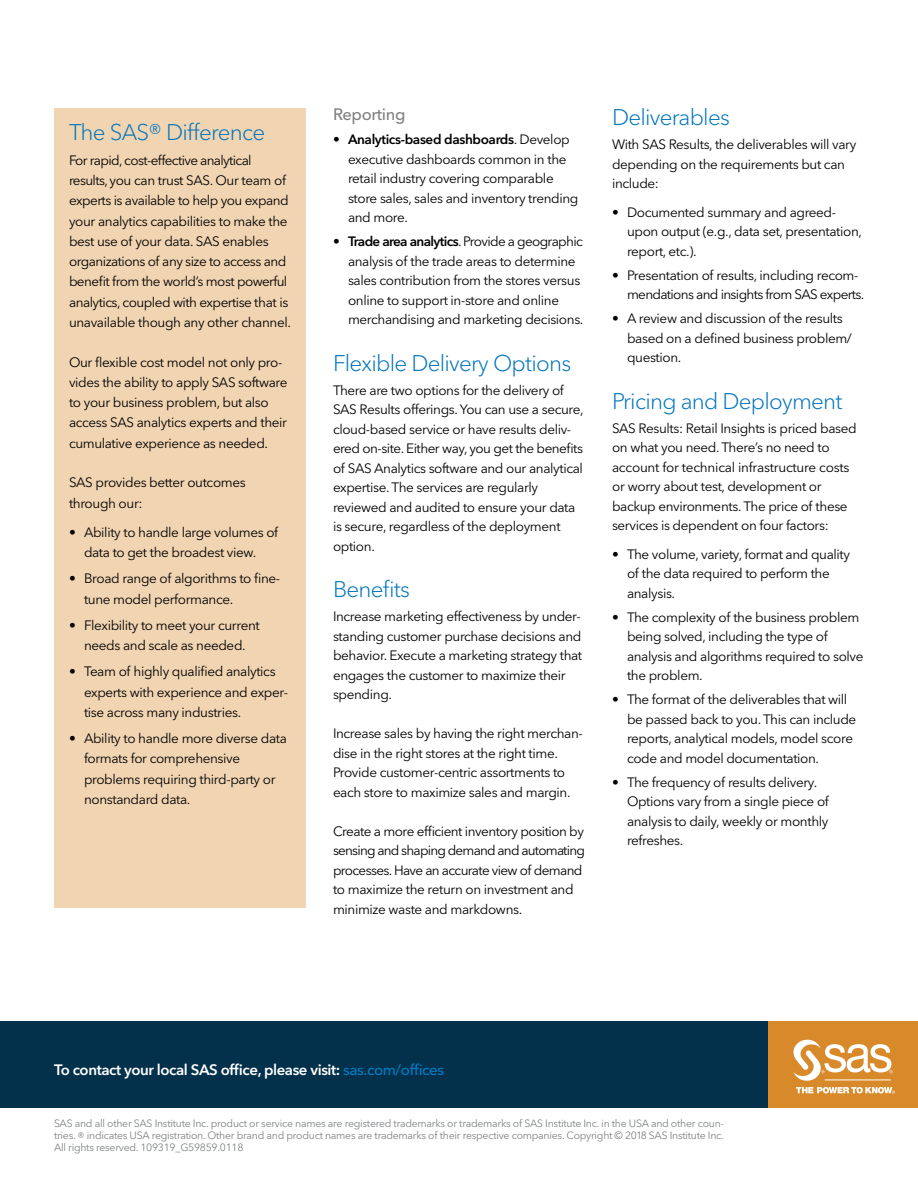
<style>
.page{position:relative;width:918px;height:1188px;background:#fff}
.page>*{position:absolute;margin:0;border:0;box-sizing:border-box;transform-origin:0 0}
.Subhead-1_Cobalt{font:300 22.5px "Avenir Next W1 G";letter-spacing:-.035em;color:#0074bd}
.Subhead-2_Slate{font:500 16.5px "Avenir Next W1 G";letter-spacing:-.025em;color:#818181}
.Body{font:600 15px "Avenir Next W1 G";letter-spacing:-.03em;color:#fff}
.Body-2{font:13.5px/19.5px "Avenir Next W1 G";letter-spacing:-.03em;color:#000}
.Body_before_bullet{font:13.5px/19.5px "Avenir Next W1 G";letter-spacing:-.025em;color:#000}
.t1{font:10.5px/12px "Avenir Next W1 G";letter-spacing:-.025em;color:#7f8284;text-align:justify}
.s1{font-weight:600}
.s2{font-weight:500;color:#007cc2}
.s3{font-size:12px}
</style>
<div class="page">
<div style="left:54px;top:108px;width:252px;height:800px;background:#f1d5b3"></div>
<div style="left:0;top:1022px;width:768px;height:86px;background:#03304b"></div>
<div style="left:768px;top:1022px;width:150px;height:86px;background:#d88929"></div>
<svg style="left:793px;top:1040px;width:102px;height:54px"></svg>
<hr style="left:825px;top:1080px;width:66px;height:1px;background:#fff">
<p class="Subhead-1_Cobalt" style="left:69px;top:119px;width:198px">The SAS® Difference</p>
<p class="Body-2" style="left:69px;top:150px;width:223px;line-height:20.2px">For rapid, cost-effective analytical results, you can trust SAS. Our team of experts is available to help you expand your analytics capabilities to make the best use of your data. SAS enables organizations of any size to access and benefit from the world’s most powerful analytics, coupled with expertise that is unavailable though any other channel.</p>
<p class="Body-2" style="left:69px;top:352px;width:220px;line-height:20.2px">Our flexible cost model not only pro&shy;vides the ability to apply SAS software to your business problem, but also access SAS analytics experts and their cumulative experience as needed.</p>
<p class="Body_before_bullet" style="left:69px;top:472px;width:178px;line-height:20.2px">SAS provides better outcomes through our:</p>
<p class="Body-2" style="left:69px;top:522px;width:211px;line-height:20.2px;text-align:center">• Ability to handle large volumes of data to get the broadest view.</p>
<p class="Body-2" style="left:84px;top:568px;width:198px;line-height:20.2px;text-indent:-15px">• Broad range of algorithms to fine&shy;tune model performance.</p>
<p class="Body-2" style="left:69px;top:615px;width:192px;line-height:20.2px;text-align:center">• Flexibility to meet your current needs and scale as needed.</p>
<p class="Body-2" style="left:84px;top:661px;width:206px;line-height:20.2px;text-indent:-15px">• Team of highly qualified analytics experts with experience and exper&shy;tise across many industries.</p>
<p class="Body-2" style="left:84px;top:728px;width:205px;line-height:20.2px;text-indent:-15px">• Ability to handle more diverse data formats for comprehensive problems requiring third-party or nonstandard data.</p>
<p class="Subhead-2_Slate" style="left:333px;top:105px;width:74px">Reporting</p>
<p class="Body-2" style="left:348px;top:130px;width:232px;text-indent:-15px"><span class="s1">• Analytics-based dashboards</span>. Develop executive dashboards common in the retail industry covering comparable store sales, sales and inventory trending and more.</p>
<p class="Body-2" style="left:348px;top:232px;width:237px;text-indent:-15px"><span class="s1">• Trade area analytics</span>. Provide a geographic analysis of the trade areas to determine sales contribution from the stores versus online to support in-store and online merchandising and marketing decisions.</p>
<p class="Subhead-1_Cobalt" style="left:333px;top:350px;width:240px">Flexible Delivery Options</p>
<p class="Body-2" style="left:333px;top:381px;width:252px">There are two options for the delivery of SAS Results offerings. You can use a secure, cloud-based service or have results deliv&shy;ered on-site. Either way, you get the benefits of SAS Analytics software and our analytical expertise. The services are regularly reviewed and audited to ensure your data is secure, regardless of the deployment option.</p>
<p class="Subhead-1_Cobalt" style="left:333px;top:576px;width:79px">Benefits</p>
<p class="Body-2" style="left:333px;top:607px;width:251px">Increase marketing effectiveness by under&shy;standing customer purchase decisions and behavior. Execute a marketing strategy that engages the customer to maximize their spending.</p>
<p class="Body-2" style="left:333px;top:724px;width:251px">Increase sales by having the right merchan&shy;dise in the right stores at the right time.<br>Provide customer-centric assortments to each store to maximize sales and margin.</p>
<p class="Body-2" style="left:333px;top:822px;width:254px">Create a more efficient inventory position by sensing and shaping demand and automating processes. Have an accurate view of demand to maximize the return on investment and minimize waste and markdowns.</p>
<p class="Subhead-1_Cobalt" style="left:612px;top:104px;width:119px">Deliverables</p>
<p class="Body_before_bullet" style="left:612px;top:135px;width:246px">With SAS Results, the deliverables will vary depending on the requirements but can include:</p>
<p class="Body-2" style="left:627px;top:202px;width:236px;text-indent:-15px">• Documented summary and agreed&shy;upon output (e.g., data set, presentation, report, etc.).</p>
<p class="Body-2" style="left:627px;top:265px;width:239px;text-indent:-15px">• Presentation of results, including recom&shy;mendations and insights from SAS experts.</p>
<p class="Body-2" style="left:627px;top:309px;width:226px;text-indent:-15px">• A review and discussion of the results based on a defined business problem/ question.</p>
<p class="Subhead-1_Cobalt" style="left:612px;top:387px;width:232px">Pricing and Deployment</p>
<p class="Body_before_bullet" style="left:612px;top:418px;width:246px">SAS Results: Retail Insights is priced based on what you need. There’s no need to account for technical infrastructure costs or worry about test, development or backup environments. The price of these services is dependent on four factors:</p>
<p class="Body-2" style="left:627px;top:544px;width:225px;text-indent:-15px">• The volume, variety, format and quality of the data required to perform the analysis.</p>
<p class="Body-2" style="left:627px;top:607px;width:238px;text-indent:-15px">• The complexity of the business problem being solved, including the type of analysis and algorithms required to solve the problem.</p>
<p class="Body-2" style="left:627px;top:690px;width:231px;text-indent:-15px">• The format of the deliverables that will be passed back to you. This can include reports, analytical models, model score code and model documentation.</p>
<p class="Body-2" style="left:627px;top:772px;width:203px;text-indent:-15px">• The frequency of results delivery.<br>Options vary from a single piece of analysis to daily, weekly or monthly refreshes.</p>
<p class="Body" style="left:54px;top:1060px;width:392px">To contact your local SAS office, please visit: <span class="s2">sas.com/offices</span></p>
<p class="t1" style="left:54px;top:1118px;width:671px">SAS and all other SAS Institute Inc. product or service names are registered trademarks or trademarks of SAS Institute Inc. in the USA and other coun&shy;tries. <span class="s3">®</span> indicates USA registration. Other brand and product names are trademarks of their respective companies. Copyright © 2018 SAS Institute Inc.<br>All rights reserved. 109319_G59859.0118</p>
</div>
